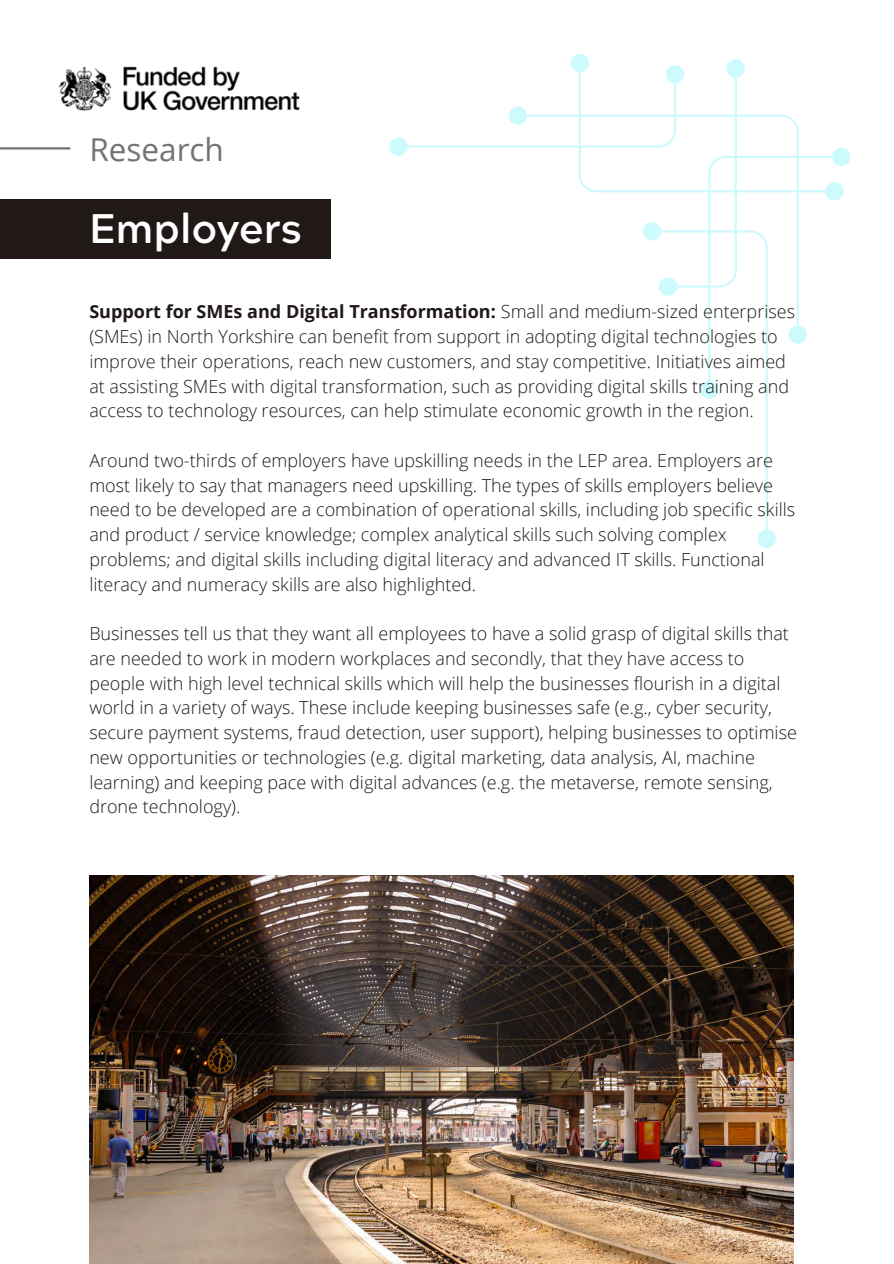
<style>
.page{position:relative;width:894px;height:1264px;background:#fff}
.page>*{position:absolute;margin:0;border:0;box-sizing:border-box;transform-origin:0 0}
.t1{font:700 41.25px "Acherus Grotesque";color:#fff}
.t2{font:31.5px "Open Sans";color:#737373}
.t3{font:300 18px/24.8px "Open Sans";color:#201917}
.s1{font-weight:700}
</style>
<div class="page">
<svg style="left:389px;top:54px;width:461px;height:494px"></svg>
<hr style="left:0;top:147px;width:69px;height:2px;background:#737373">
<img style="left:58px;top:66px;width:242px;height:45px">
<div style="left:0;top:199px;width:331px;height:60px;background:#201917"></div>
<img style="left:89px;top:875px;width:703px;height:388px">
<h2 class="t2" style="left:89px;top:127px;width:136px">Research</h2>
<h1 class="t1" style="left:89px;top:212px;width:214px">Employers</h1>
<p class="t3" style="left:89px;top:299px;width:707px"><span class="s1">Support for SMEs and Digital Transformation:</span> Small and medium-sized enterprises (SMEs) in North Yorkshire can benefit from support in adopting digital technologies to improve their operations, reach new customers, and stay competitive. Initiatives aimed at assisting SMEs with digital transformation, such as providing digital skills training and access to technology resources, can help stimulate economic growth in the region.</p>
<p class="t3" style="left:89px;top:447px;width:707px">Around two-thirds of employers have upskilling needs in the LEP area. Employers are most likely to say that managers need upskilling. The types of skills employers believe need to be developed are a combination of operational skills, including job specific skills and product / service knowledge; complex analytical skills such solving complex problems; and digital skills including digital literacy and advanced IT skills. Functional literacy and numeracy skills are also highlighted.</p>
<p class="t3" style="left:89px;top:620px;width:708px">Businesses tell us that they want all employees to have a solid grasp of digital skills that are needed to work in modern workplaces and secondly, that they have access to people with high level technical skills which will help the businesses flourish in a digital world in a variety of ways. These include keeping businesses safe (e.g., cyber security, secure payment systems, fraud detection, user support), helping businesses to optimise new opportunities or technologies (e.g. digital marketing, data analysis, AI, machine learning) and keeping pace with digital advances (e.g. the metaverse, remote sensing, drone technology).</p>
</div>
